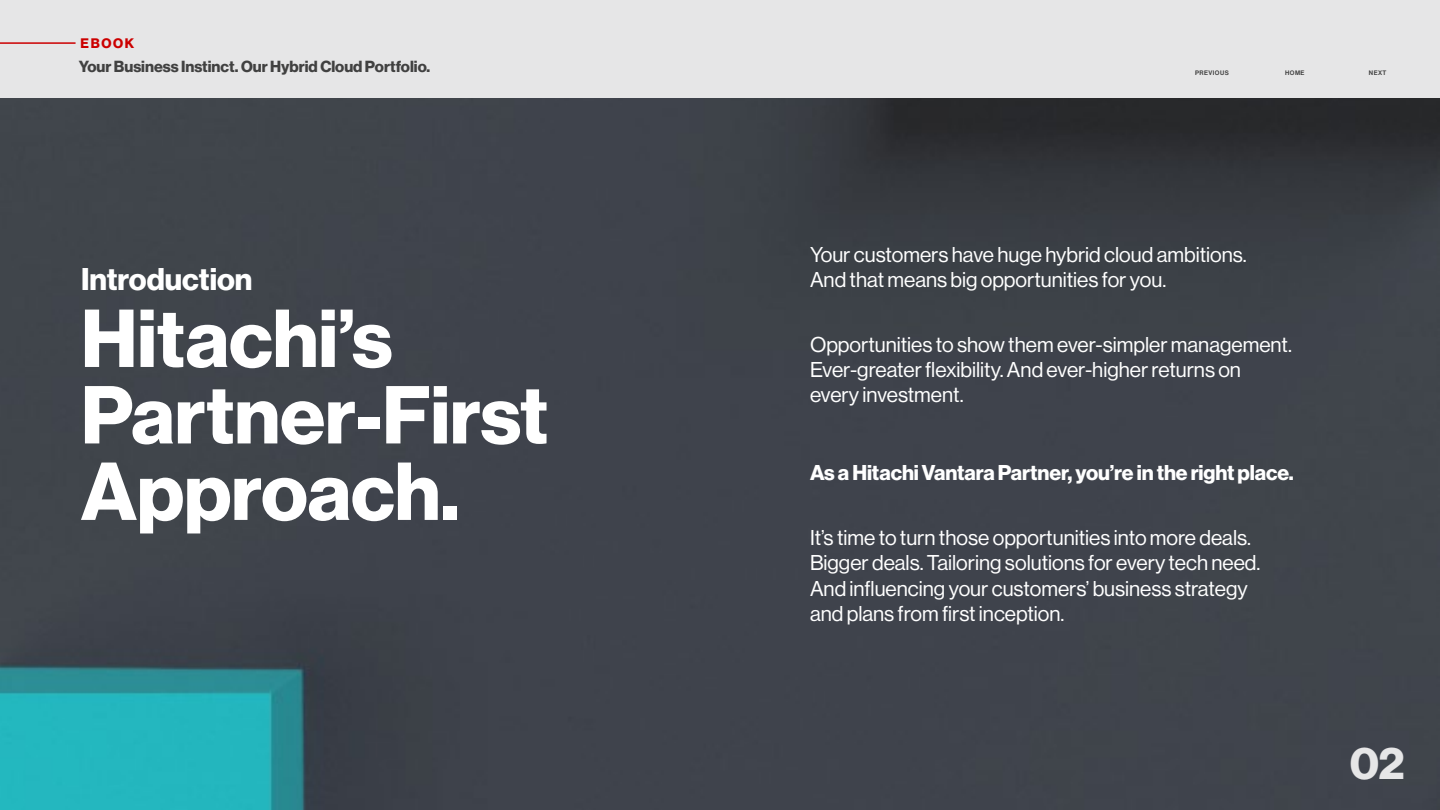
<style>
.page{position:relative;width:1440px;height:810px;background:#fff}
.page>*{position:absolute;margin:0;border:0;box-sizing:border-box;transform-origin:0 0}
.t1{font:80.25px/76.5px "N Haas Grotesk DS Pro 75 Bd";color:#fff}
.t2{font:45px "N Haas Grotesk DS Pro 75 Bd";color:#e6e6e7}
.t3{font:30.75px "N Haas Grotesk DS Pro 75 Bd";color:#fff}
.t4{font:21px/25.5px "N Haas Grotesk DS Pro 55 Rg";color:#fff}
.t5{font:21px "N Haas Grotesk DS Pro 75 Bd";letter-spacing:-.005em;color:#fff}
.t6{font:15.75px "N Haas Grotesk DS Pro 75 Bd";color:#414141}
.t7{font:13.5px "N Haas Grotesk DS Pro 75 Bd";letter-spacing:.115em;color:#c00}
.t8{font:6.38px "N Haas Grotesk DS Pro 65 Md";letter-spacing:.065em;color:#414141}
</style>
<div class="page">
<img style="left:0;top:98px;width:1440px;height:712px">
<div style="left:0;top:0;width:1440px;height:98px;background:#e6e6e7"></div>
<hr style="left:0;top:42px;width:76px;height:2px;background:#c00">
<p class="t7" style="left:81px;top:35px;width:55px">EBOOK</p>
<p class="t6" style="left:79px;top:57px;width:353px">Your Business Instinct. Our Hybrid Cloud Portfolio.</p>
<h3 class="t3" style="left:81px;top:262px;width:173px">Introduction</h3>
<h1 class="t1" style="left:81px;top:302px;width:469px">Hitachi’s<br>Partner-First<br>Approach.</h1>
<p class="t8" style="left:1195px;top:69px;width:35px">PREVIOUS</p>
<p class="t8" style="left:1285px;top:69px;width:21px">HOME</p>
<p class="t8" style="left:1369px;top:69px;width:19px">NEXT</p>
<p class="t4" style="left:810px;top:242px;width:438px">Your customers have huge hybrid cloud ambitions.<br>And that means big opportunities for you.</p>
<p class="t4" style="left:810px;top:332px;width:483px">Opportunities to show them ever-simpler management.<br>Ever-greater flexibility. And ever-higher returns on every investment.</p>
<p class="t5" style="left:810px;top:461px;width:485px">As a Hitachi Vantara Partner, you’re in the right place.</p>
<p class="t4" style="left:810px;top:525px;width:452px">It’s time to turn those opportunities into more deals.<br>Bigger deals. Tailoring solutions for every tech need.<br>And influencing your customers’ business strategy and plans from first inception.</p>
<h2 class="t2" style="left:1350px;top:736px;width:57px">02</h2>
</div>
